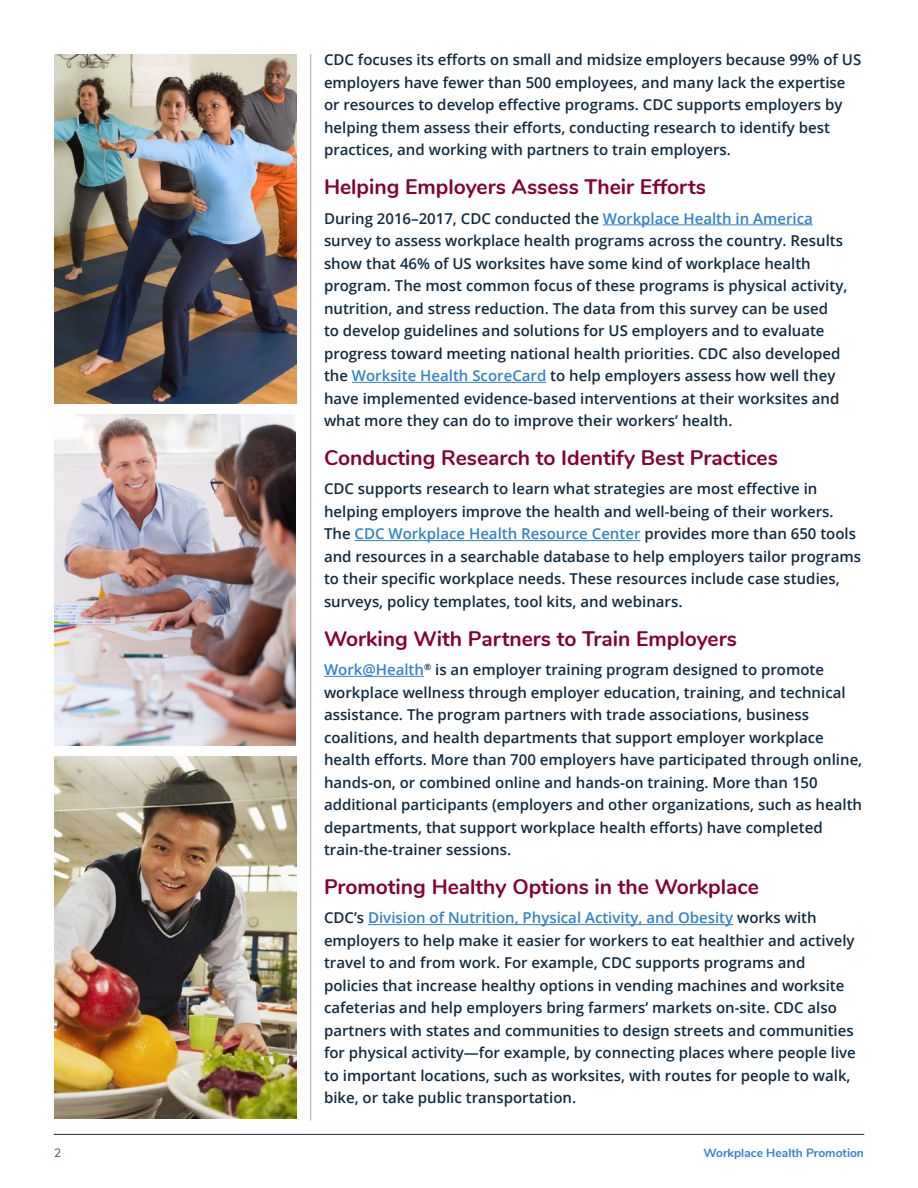
<style>
.page{position:relative;width:918px;height:1188px;background:#fff}
.page>*{position:absolute;margin:0;border:0;box-sizing:border-box;transform-origin:0 0}
.t1{font:700 21px "Nunito";color:#860038}
.t2{font:600 15px/22.5px "Open Sans";color:#122b40}
.t3{font:700 12px "Nunito";color:#3382cc}
.t4{font:12px "Nunito";color:#2c5770}
.s1{color:#3382cc}
</style>
<div class="page">
<svg style="left:414px;top:1133px;width:90px;height:1px"></svg>
<hr style="left:54px;top:1134px;width:810px;height:1px;background:#122b40">
<hr style="left:603px;top:224px;width:210px;height:1px;background:#3382cc">
<hr style="left:352px;top:382px;width:194px;height:1px;background:#3382cc">
<hr style="left:355px;top:540px;width:285px;height:1px;background:#3382cc">
<hr style="left:324px;top:676px;width:100px;height:1px;background:#3382cc">
<hr style="left:368px;top:924px;width:365px;height:1px;background:#3382cc">
<hr style="left:310px;top:54px;width:1px;height:1066px;background:#a7a9ac">
<img style="left:54px;top:414px;width:242px;height:332px">
<img style="left:54px;top:756px;width:243px;height:362px">
<img style="left:54px;top:54px;width:242px;height:350px">
<p class="t2" style="left:324px;top:48px;width:539px">CDC focuses its efforts on small and midsize employers because 99% of US employers have fewer than 500 employees, and many lack the expertise or resources to develop effective programs. CDC supports employers by helping them assess their efforts, conducting research to identify best practices, and working with partners to train employers.</p>
<h3 class="t1" style="left:324px;top:172px;width:384px">Helping Employers Assess Their Efforts</h3>
<p class="t2" style="left:324px;top:207px;width:525px">During 2016–2017, CDC conducted the <span class="s1">Workplace Health in America </span>survey to assess workplace health programs across the country. Results show that 46% of US worksites have some kind of workplace health program. The most common focus of these programs is physical activity, nutrition, and stress reduction. The data from this survey can be used<br>to develop guidelines and solutions for US employers and to evaluate progress toward meeting national health priorities. CDC also developed the <span class="s1">Worksite Health ScoreCard</span> to help employers assess how well they have implemented evidence-based interventions at their worksites and what more they can do to improve their workers’ health.</p>
<h3 class="t1" style="left:324px;top:442px;width:455px">Conducting Research to Identify Best Practices</h3>
<p class="t2" style="left:324px;top:477px;width:539px">CDC supports research to learn what strategies are most effective in helping employers improve the health and well-being of their workers.<br>The <span class="s1">CDC Workplace Health Resource Center</span> provides more than 650 tools and resources in a searchable database to help employers tailor programs to their specific workplace needs. These resources include case studies, surveys, policy templates, tool kits, and webinars.</p>
<h3 class="t1" style="left:324px;top:623px;width:414px">Working With Partners to Train Employers</h3>
<p class="t2" style="left:324px;top:658px;width:540px"><span class="s1">Work@Health</span><sup>®</sup> is an employer training program designed to promote workplace wellness through employer education, training, and technical assistance. The program partners with trade associations, business coalitions, and health departments that support employer workplace health efforts. More than 700 employers have participated through online, hands-on, or combined online and hands-on training. More than 150 additional participants (employers and other organizations, such as health departments, that support workplace health efforts) have completed train-the-trainer sessions.</p>
<h3 class="t1" style="left:324px;top:871px;width:436px">Promoting Healthy Options in the Workplace</h3>
<p class="t2" style="left:324px;top:906px;width:533px">CDC’s <span class="s1">Division of Nutrition, Physical Activity, and Obesity</span> works with employers to help make it easier for workers to eat healthier and actively travel to and from work. For example, CDC supports programs and policies that increase healthy options in vending machines and worksite cafeterias and help employers bring farmers’ markets on-site. CDC also partners with states and communities to design streets and communities for physical activity—for example, by connecting places where people live to important locations, such as worksites, with routes for people to walk, bike, or take public transportation.</p>
<p class="t4" style="left:54px;top:1144px;width:9px">2</p>
<p class="t3" style="left:704px;top:1144px;width:162px">Workplace Health Promotion</p>
</div>
